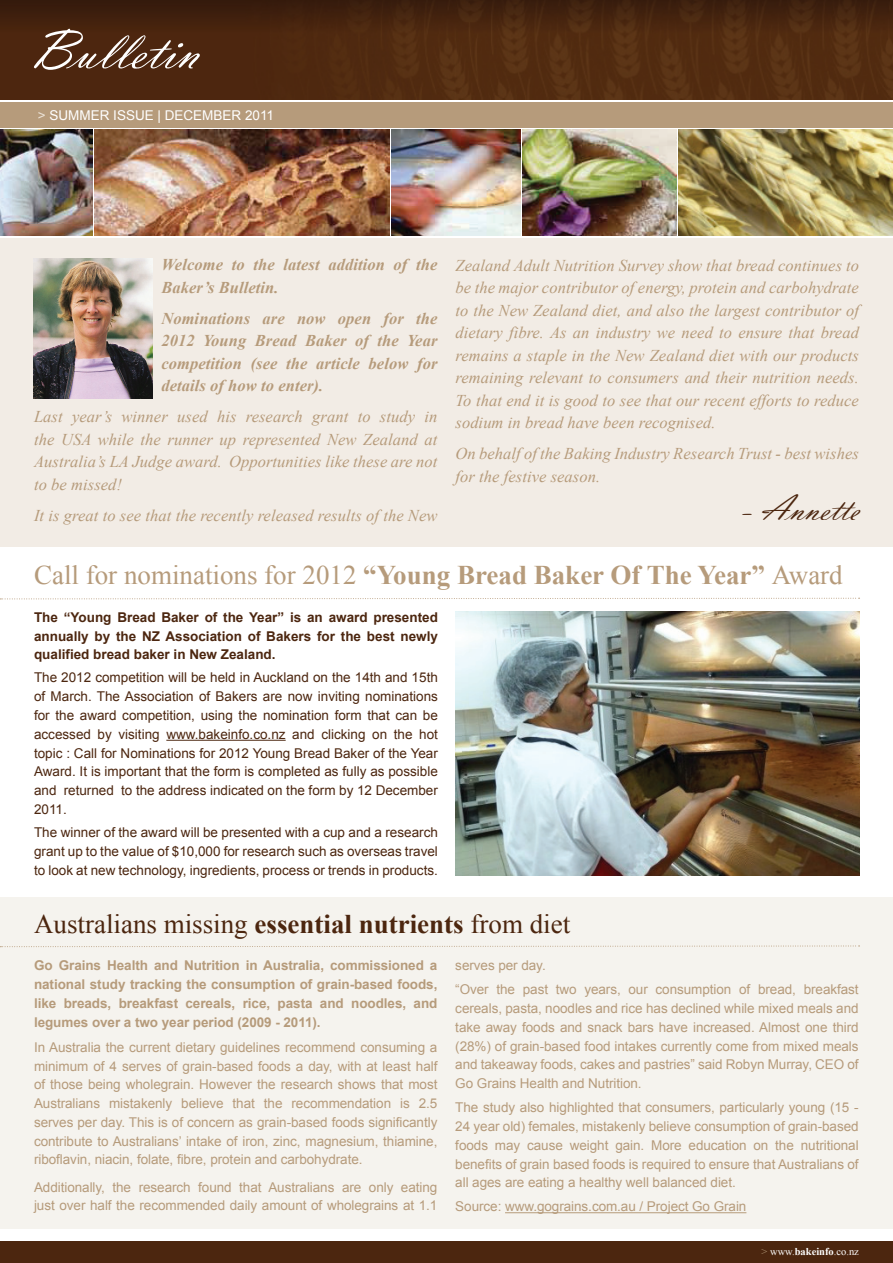
<style>
.page{position:relative;width:893px;height:1263px;background:#fff}
.page>*{position:absolute;margin:0;border:0;box-sizing:border-box;transform-origin:0 0}
.t1{font:57px "Vladimir Script";color:#fff}
.t2{font:36px "Vladimir Script";color:#4c260f}
.t3{font:27px "Times New Roman";color:#b69b7b}
.t4{font:27px "Times New Roman";color:#4c260f}
.t5{font:italic 16.5px/22.5px "Times New Roman";letter-spacing:.005em;color:#b69b7b;text-align:justify}
.t6{font:italic 700 16.5px/22.5px "Times New Roman";letter-spacing:.005em;color:#b69b7b}
.t7{font:13.5px/18.8px "Arial";letter-spacing:-.005em;color:#b69b7b;text-align:justify}
.t8{font:13.5px/18.8px "Arial";color:#4c260f;text-align:justify}
.t9{font:700 13.5px/18.8px "Arial";letter-spacing:-.005em;color:#b69b7b;text-align:justify}
.t10{font:700 13.5px/18.8px "Arial";color:#4c260f;text-align:justify}
.t11{font:13.5px "Arial";color:#fff}
.t12{font:10.5px "Times New Roman";color:#fff}
.s1{color:#eae1d5}
.s2{font-weight:700}
.s3{color:#b69b7b}
</style>
<div class="page">
<div style="left:0;top:897px;width:893px;height:332px;background:#f5f3ee"></div>
<div style="left:0;top:238px;width:893px;height:308px;background:#f2ece5"></div>
<img style="left:0;top:0;width:893px;height:100px">
<div style="left:0;top:1242px;width:893px;height:21px;background:#4c260f"></div>
<img style="left:0;top:130px;width:93px;height:106px">
<img style="left:392px;top:130px;width:128px;height:106px">
<img style="left:522px;top:130px;width:154px;height:106px">
<img style="left:95px;top:130px;width:295px;height:106px">
<img style="left:679px;top:130px;width:214px;height:106px">
<div style="left:0;top:102px;width:893px;height:25px;background:#b69b7b"></div>
<img style="left:34px;top:258px;width:119px;height:141px">
<svg style="left:0;top:597px;width:859px;height:3px"></svg>
<hr style="left:166px;top:740px;width:120px;height:1px;background:#4c260f">
<hr style="left:505px;top:1212px;width:241px;height:1px;background:#b69b7b">
<svg style="left:0;top:945px;width:859px;height:2px"></svg>
<img style="left:455px;top:612px;width:404px;height:264px">
<h1 class="t1" style="left:29px;top:17px;width:171px">Bulletin</h1>
<p class="t11" style="left:38px;top:108px;width:238px"><span class="s1">&gt;</span> SUMMER ISSUE | DECEMBER 2011</p>
<p class="t6" style="left:161px;top:253px;width:278px">Welcome to the latest addition of the<br>Baker’s Bulletin.</p>
<p class="t6" style="left:161px;top:307px;width:278px;text-align:justify">Nominations are now open for the 2012 Young Bread Baker of the Year competition (see the article below for details of how to enter).</p>
<p class="t5" style="left:34px;top:405px;width:405px">Last year’s winner used his research grant to study in the USA while the runner up represented New Zealand at Australia’s LA Judge award. Opportunities like these are not to be missed!</p>
<p class="t5" style="left:34px;top:504px;width:405px">It is great to see that the recently released results of the New</p>
<p class="t5" style="left:455px;top:254px;width:405px">Zealand Adult Nutrition Survey show that bread continues to be the major contributor of energy, protein and carbohydrate to the New Zealand diet, and also the largest contributor of dietary fibre. As an industry we need to ensure that bread remains a staple in the New Zealand diet with our products remaining relevant to consumers and their nutrition needs.<br>To that end it is good to see that our recent efforts to reduce sodium in bread have been recognised.</p>
<p class="t5" style="left:455px;top:442px;width:405px">On behalf of the Baking Industry Research Trust - best wishes for the festive season.</p>
<h2 class="t2" style="left:742px;top:488px;width:119px">- Annette</h2>
<h3 class="t3" style="left:34px;top:560px;width:810px">Call for nominations for 2012 <span class="s2">“Young Bread Baker Of The Year”</span> Award</h3>
<p class="t10" style="left:34px;top:608px;width:405px">The “Young Bread Baker of the Year” is an award presented annually by the NZ Association of Bakers for the best newly qualified bread baker in New Zealand.</p>
<p class="t8" style="left:34px;top:668px;width:405px">The 2012 competition will be held in Auckland on the 14th and 15th of March. The Association of Bakers are now inviting nominations for the award competition, using the nomination form that can be accessed by visiting www.bakeinfo.co.nz and clicking on the hot topic : Call for Nominations for 2012 Young Bread Baker of the Year Award. It is important that the form is completed as fully as possible and returned to the address indicated on the form by 12 December 2011.</p>
<p class="t8" style="left:34px;top:823px;width:405px">The winner of the award will be presented with a cup and a research grant up to the value of $10,000 for research such as overseas travel to look at new technology, ingredients, process or trends in products.</p>
<h3 class="t4" style="left:34px;top:909px;width:538px">Australians missing <span class="s2">essential nutrients</span> from diet</h3>
<p class="t9" style="left:34px;top:956px;width:405px">Go Grains Health and Nutrition in Australia, commissioned a national study tracking the consumption of grain-based foods, like breads, breakfast cereals, rice, pasta and noodles, and legumes over a two year period (2009 - 2011).</p>
<p class="t7" style="left:34px;top:1038px;width:405px">In Australia the current dietary guidelines recommend consuming a minimum of 4 serves of grain-based foods a day, with at least half of those being wholegrain. However the research shows that most Australians mistakenly believe that the recommendation is 2.5 serves per day. This is of concern as grain-based foods significantly contribute to Australians’ intake of iron, zinc, magnesium, thiamine, riboflavin, niacin, folate, fibre, protein and carbohydrate.</p>
<p class="t7" style="left:34px;top:1177px;width:405px">Additionally, the research found that Australians are only eating just over half the recommended daily amount of wholegrains at 1.1</p>
<p class="t7" style="left:455px;top:954px;width:405px;line-height:24px">serves per day.<br>“Over the past two years, our consumption of bread, breakfast</p>
<p class="t7" style="left:455px;top:999px;width:405px">cereals, pasta, noodles and rice has declined while mixed meals and take away foods and snack bars have increased. Almost one third (28%) of grain-based food intakes currently come from mixed meals and takeaway foods, cakes and pastries” said Robyn Murray, CEO of Go Grains Health and Nutrition.</p>
<p class="t7" style="left:455px;top:1098px;width:405px">The study also highlighted that consumers, particularly young (15 - 24 year old) females, mistakenly believe consumption of grain-based foods may cause weight gain. More education on the nutritional benefits of grain based foods is required to ensure that Australians of all ages are eating a healthy well balanced diet.</p>
<p class="t7" style="left:455px;top:1197px;width:293px">Source: www.gograins.com.au / Project Go Grain</p>
<p class="t12" style="left:761px;top:1246px;width:99px"><span class="s3">&gt;</span> www.<span class="s2">bakeinfo</span>.co.nz</p>
</div>
